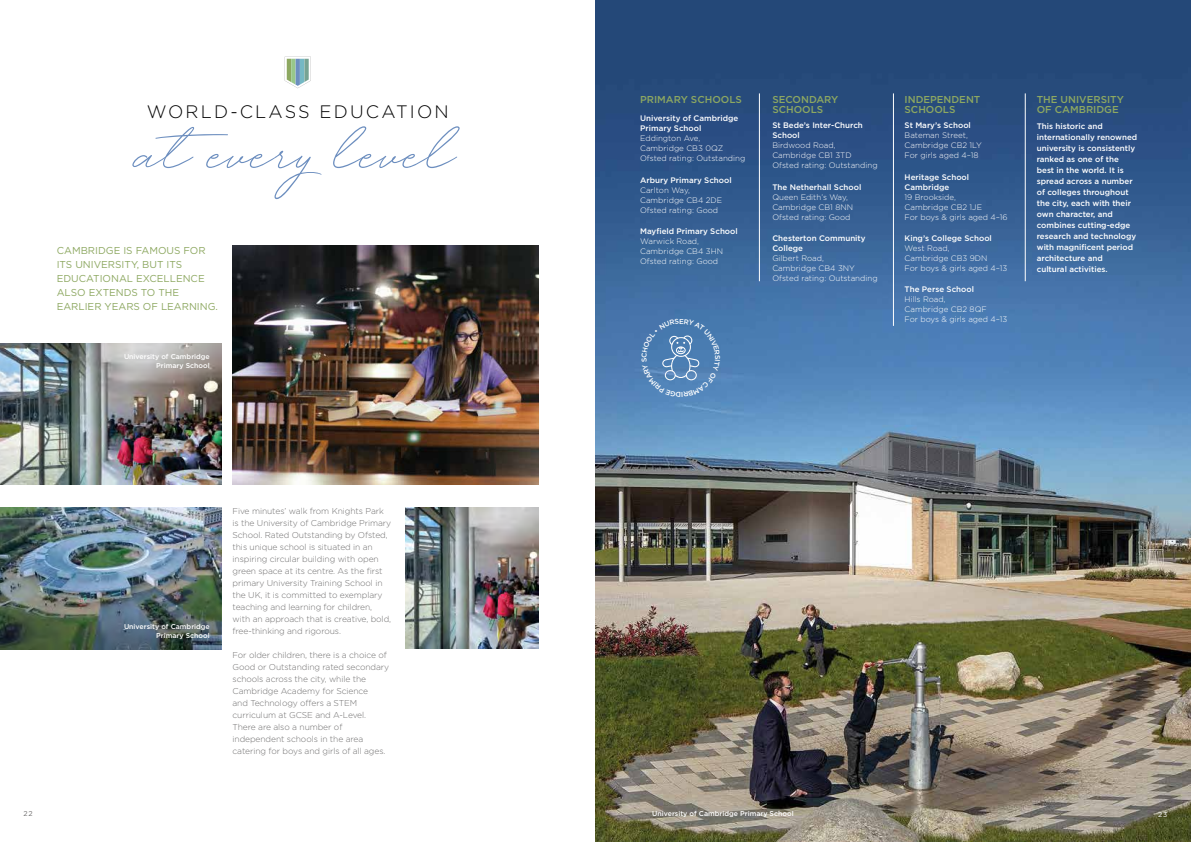
<style>
.page{position:relative;width:1191px;height:842px;background:#fff}
.page>*{position:absolute;margin:0;border:0;box-sizing:border-box;transform-origin:0 0}
.t1{font:72px "Funky Signature";color:#6c8ebf}
.t2{font:300 18px "Gotham";letter-spacing:.12em;color:#000}
.t3{font:10px/14px "Gotham";color:#8da861}
.t4{font:500 10px/10px "Gotham";color:#8da861}
.t5{font:300 8.5px/12px "Gotham";letter-spacing:-.01em;color:#706f6f}
.t6{font:500 8px/11px "Gotham";color:#fff}
.t7{font:300 8px/10px "Gotham";color:#fff}
.t8{font:500 7px/8.4px "Gotham";color:#fff;text-align:right}
.t9{font:7px "Gotham";color:#706f6f}
.t10{font:7px "Gotham";color:#fff}
</style>
<div class="page">
<img style="left:0;top:507px;width:221px;height:14px">
<img style="left:0;top:521px;width:221px;height:128px">
<img style="left:595px;top:0;width:596px;height:842px">
<img style="left:0;top:343px;width:221px;height:142px">
<img style="left:405px;top:507px;width:134px;height:141px">
<img style="left:232px;top:245px;width:307px;height:240px">
<hr style="left:759px;top:93px;width:1px;height:188px;background:#fff">
<hr style="left:1025px;top:93px;width:1px;height:188px;background:#fff">
<hr style="left:893px;top:93px;width:1px;height:233px;background:#fff">
<svg style="left:285px;top:57px;width:26px;height:31px"></svg>
<svg style="left:641px;top:319px;width:79px;height:78px;background:#5584b6"></svg>
<h2 class="t2" style="left:147px;top:102px;width:303px">WORLD-CLASS EDUCATION</h2>
<h1 class="t1" style="left:139px;top:104px;width:319px">atevery level</h1>
<p class="t3" style="left:57px;top:243px;width:163px">CAMBRIDGE IS FAMOUS FOR<br>ITS UNIVERSITY, BUT ITS<br>EDUCATIONAL EXCELLENCE<br>ALSO EXTENDS TO THE<br>EARLIER YEARS OF LEARNING.</p>
<p class="t8" style="left:124px;top:352px;width:87px">University of Cambridge<br>Primary School</p>
<p class="t8" style="left:124px;top:623px;width:87px">University of Cambridge<br>Primary School</p>
<p class="t5" style="left:232px;top:505px;width:160px">Five minutes’ walk from Knights Park is the University of Cambridge Primary School. Rated Outstanding by Ofsted, this unique school is situated in an inspiring circular building with open green space at its centre. As the first primary University Training School in the UK, it is committed to exemplary teaching and learning for children, with an approach that is creative, bold, free-thinking and rigorous.</p>
<p class="t5" style="left:232px;top:649px;width:158px">For older children, there is a choice of<br>Good or Outstanding rated secondary schools across the city, while the<br>Cambridge Academy for Science<br>and Technology offers a STEM curriculum at GCSE and A-Level.<br>There are also a number of independent schools in the area catering for boys and girls of all ages.</p>
<p class="t4" style="left:640px;top:94px;width:103px">PRIMARY SCHOOLS</p>
<p class="t6" style="left:640px;top:113px;width:100px;line-height:10px">University of Cambridge<br>Primary School</p>
<p class="t7" style="left:640px;top:133px;width:107px">Eddington Ave,<br>Cambridge CB3 0QZ<br>Ofsted rating: Outstanding</p>
<p class="t6" style="left:640px;top:174px;width:93px">Arbury Primary School</p>
<p class="t7" style="left:640px;top:185px;width:83px">Carlton Way,<br>Cambridge CB4 2DE<br>Ofsted rating: Good</p>
<p class="t6" style="left:640px;top:225px;width:99px">Mayfield Primary School</p>
<p class="t7" style="left:640px;top:236px;width:84px">Warwick Road,<br>Cambridge CB4 3HN<br>Ofsted rating: Good</p>
<p class="t4" style="left:772px;top:94px;width:68px">SECONDARY<br>SCHOOLS</p>
<p class="t6" style="left:772px;top:120px;width:92px;line-height:10px">St Bede’s Inter-Church<br>School</p>
<p class="t7" style="left:772px;top:140px;width:107px">Birdwood Road,<br>Cambridge CB1 3TD<br>Ofsted rating: Outstanding</p>
<p class="t6" style="left:772px;top:181px;width:90px">The Netherhall School</p>
<p class="t7" style="left:772px;top:192px;width:82px">Queen Edith’s Way,<br>Cambridge CB1 8NN<br>Ofsted rating: Good</p>
<p class="t6" style="left:772px;top:233px;width:95px;line-height:10px">Chesterton Community<br>College</p>
<p class="t7" style="left:772px;top:253px;width:107px">Gilbert Road,<br>Cambridge CB4 3NY<br>Ofsted rating: Outstanding</p>
<p class="t4" style="left:904px;top:94px;width:77px">INDEPENDENT<br>SCHOOLS</p>
<p class="t6" style="left:904px;top:120px;width:68px">St Mary’s School</p>
<p class="t7" style="left:904px;top:130px;width:79px">Bateman Street,<br>Cambridge CB2 1LY<br>For girls aged 4–18</p>
<p class="t6" style="left:904px;top:172px;width:66px;line-height:10px">Heritage School<br>Cambridge</p>
<p class="t7" style="left:904px;top:192px;width:105px">19 Brookside,<br>Cambridge CB2 1JE<br>For boys &amp; girls aged 4–16</p>
<p class="t6" style="left:904px;top:232px;width:89px">King’s College School</p>
<p class="t7" style="left:904px;top:243px;width:104px">West Road,<br>Cambridge CB3 9DN<br>For boys &amp; girls aged 4–13</p>
<p class="t6" style="left:904px;top:284px;width:71px">The Perse School</p>
<p class="t7" style="left:904px;top:294px;width:104px">Hills Road,<br>Cambridge CB2 8QF<br>For boys &amp; girls aged 4–13</p>
<p class="t4" style="left:1036px;top:94px;width:89px">THE UNIVERSITY<br>OF CAMBRIDGE</p>
<p class="t6" style="left:1036px;top:121px;width:102px">This historic and internationally renowned university is consistently ranked as one of the best in the world. It is spread across a number of colleges throughout the city, each with their own character, and combines cutting-edge research and technology with magnificent period architecture and<br>cultural activities.</p>
<p class="t8" style="left:652px;top:809px;width:143px">University of Cambridge Primary School</p>
<p class="t9" style="left:23px;top:809px;width:11px">22</p>
<p class="t10" style="left:1158px;top:810px;width:11px">23</p>
</div>
